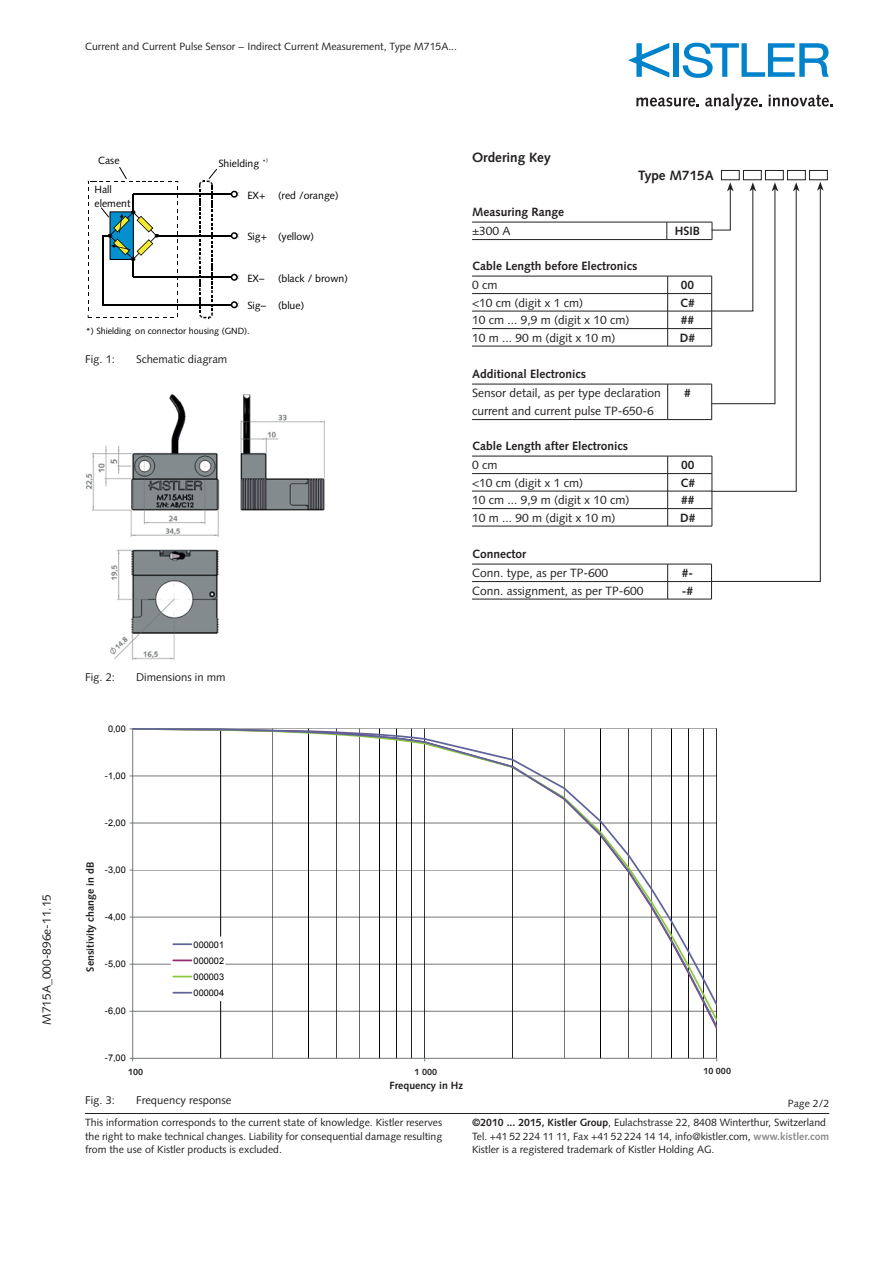
<style>
.page{position:relative;width:893px;height:1263px;background:#fff}
.page>*{position:absolute;margin:0;border:0;box-sizing:border-box;transform-origin:0 0}
.t1{font:700 13.5px "Syntax LT Std";color:#231f20}
.t2{font:12px/18px "Syntax LT Std";color:#231f20}
.t3{font:700 12px "Syntax LT Std";color:#231f20}
.t4{font:11.25px "Syntax LT Std";color:#231f20}
.t5{font:10.5px/13.5px "Syntax LT Std";color:#231f20}
.t6{font:10.5px/13.6px "Syntax LT Std";color:#000}
.t7{font:700 10.5px "Syntax LT Std";color:#231f20}
.t8{font:9.15px/16.2px "Arial";color:#000;text-align:justify}
.t9{font:9px "Syntax LT Std";color:#000}
.t10{font:700 9px "Syntax LT Std";color:#231f20}
.s1{font-weight:700}
.s2{font-weight:700;color:#8a8c8e}
</style>
<div class="page">
<hr style="left:85px;top:1113px;width:744px;height:1px;background:#231f20">
<div style="left:673px;top:43px;width:6px;height:34px;background:#0083ca"></div>
<svg style="left:683px;top:43px;width:146px;height:35px"></svg>
<svg style="left:628px;top:43px;width:41px;height:35px"></svg>
<svg style="left:636px;top:98px;width:63px;height:9px"></svg>
<svg style="left:705px;top:94px;width:57px;height:16px"></svg>
<svg style="left:768px;top:95px;width:65px;height:12px"></svg>
<div style="left:721px;top:170px;width:18px;height:10px;border:1px solid #231f20"></div>
<div style="left:743px;top:170px;width:18px;height:10px;border:1px solid #231f20"></div>
<div style="left:765px;top:170px;width:18px;height:10px;border:1px solid #231f20"></div>
<div style="left:787px;top:170px;width:18px;height:10px;border:1px solid #231f20"></div>
<div style="left:809px;top:170px;width:18px;height:10px;border:1px solid #231f20"></div>
<hr style="left:667px;top:222px;width:45px;height:1px;background:#231f20">
<hr style="left:667px;top:239px;width:45px;height:1px;background:#231f20">
<svg style="left:666px;top:223px;width:1px;height:16px"></svg>
<hr style="left:472px;top:222px;width:195px;height:1px;background:#231f20">
<hr style="left:472px;top:239px;width:195px;height:1px;background:#231f20">
<hr style="left:668px;top:276px;width:44px;height:1px;background:#231f20">
<hr style="left:668px;top:293px;width:44px;height:1px;background:#231f20">
<hr style="left:668px;top:311px;width:44px;height:1px;background:#231f20">
<hr style="left:668px;top:328px;width:44px;height:1px;background:#231f20">
<hr style="left:668px;top:346px;width:44px;height:1px;background:#231f20">
<hr style="left:472px;top:276px;width:196px;height:1px;background:#231f20">
<hr style="left:472px;top:293px;width:196px;height:1px;background:#231f20">
<hr style="left:472px;top:311px;width:196px;height:1px;background:#231f20">
<hr style="left:472px;top:328px;width:196px;height:1px;background:#231f20">
<svg style="left:667px;top:276px;width:1px;height:70px"></svg>
<hr style="left:472px;top:346px;width:196px;height:1px;background:#231f20">
<hr style="left:668px;top:384px;width:44px;height:1px;background:#231f20">
<hr style="left:668px;top:419px;width:44px;height:1px;background:#231f20">
<hr style="left:472px;top:384px;width:196px;height:1px;background:#231f20">
<hr style="left:667px;top:384px;width:1px;height:36px;background:#231f20">
<hr style="left:472px;top:419px;width:196px;height:1px;background:#231f20">
<hr style="left:668px;top:456px;width:44px;height:1px;background:#231f20">
<hr style="left:668px;top:473px;width:44px;height:1px;background:#231f20">
<hr style="left:668px;top:491px;width:44px;height:1px;background:#231f20">
<hr style="left:668px;top:508px;width:44px;height:1px;background:#231f20">
<hr style="left:668px;top:526px;width:44px;height:1px;background:#231f20">
<hr style="left:472px;top:456px;width:196px;height:1px;background:#231f20">
<hr style="left:472px;top:473px;width:196px;height:1px;background:#231f20">
<hr style="left:472px;top:491px;width:196px;height:1px;background:#231f20">
<hr style="left:472px;top:508px;width:196px;height:1px;background:#231f20">
<svg style="left:667px;top:456px;width:1px;height:70px"></svg>
<hr style="left:472px;top:526px;width:196px;height:1px;background:#231f20">
<hr style="left:668px;top:564px;width:43px;height:1px;background:#231f20">
<svg style="left:711px;top:182px;width:112px;height:417px"></svg>
<hr style="left:668px;top:581px;width:43px;height:1px;background:#231f20">
<hr style="left:668px;top:599px;width:43px;height:1px;background:#231f20">
<hr style="left:472px;top:564px;width:196px;height:1px;background:#231f20">
<svg style="left:667px;top:564px;width:1px;height:35px"></svg>
<hr style="left:472px;top:581px;width:196px;height:1px;background:#231f20">
<hr style="left:472px;top:599px;width:196px;height:1px;background:#231f20">
<img style="left:85px;top:394px;width:240px;height:266px">
<svg style="left:231px;top:301px;width:8px;height:7px"></svg>
<hr style="left:158px;top:235px;width:74px;height:1px;background:#000001">
<hr style="left:133px;top:277px;width:99px;height:1px;background:#000001">
<hr style="left:103px;top:304px;width:129px;height:1px;background:#000001">
<svg style="left:231px;top:274px;width:8px;height:7px"></svg>
<svg style="left:231px;top:232px;width:8px;height:7px"></svg>
<svg style="left:231px;top:191px;width:8px;height:7px"></svg>
<svg style="left:199px;top:169px;width:18px;height:149px"></svg>
<svg style="left:88px;top:167px;width:91px;height:151px"></svg>
<hr style="left:133px;top:193px;width:98px;height:2px;background:#000001">
<svg style="left:129px;top:728px;width:589px;height:334px"></svg>
<p class="t5" style="left:85px;top:41px;width:374px">Current and Current Pulse Sensor − Indirect Current Measurement, Type M715A...</p>
<p class="t2" style="left:39px;top:1025px;width:132px;rotate:-90deg">M715A_000-896e-11.15</p>
<p class="t6" style="left:98px;top:155px;width:23px">Case</p>
<p class="t6" style="left:94px;top:183px;width:38px">Hall element</p>
<p class="t6" style="left:218px;top:157px;width:51px">Shielding <sup>*</sup><sup>)</sup></p>
<p class="t6" style="left:247px;top:189px;width:19px">EX+</p>
<p class="t6" style="left:278px;top:189px;width:62px">(red /orange)</p>
<p class="t6" style="left:247px;top:230px;width:21px">Sig+</p>
<p class="t6" style="left:278px;top:230px;width:38px">(yellow)</p>
<p class="t6" style="left:247px;top:272px;width:18px">EX–</p>
<p class="t6" style="left:247px;top:299px;width:20px">Sig–</p>
<p class="t9" style="left:86px;top:327px;width:165px">*) Shielding on connector housing (GND).</p>
<p class="t4" style="left:85px;top:354px;width:32px">Fig. 1:</p>
<p class="t4" style="left:136px;top:354px;width:93px">Schematic diagram</p>
<p class="t6" style="left:278px;top:272px;width:71px">(black / brown)</p>
<p class="t6" style="left:278px;top:299px;width:28px">(blue)</p>
<p class="t4" style="left:85px;top:672px;width:32px">Fig. 2:</p>
<p class="t4" style="left:136px;top:672px;width:91px">Dimensions in mm</p>
<p class="t8" style="left:108px;top:720px;width:19px">0,00</p>
<p class="t8" style="left:105px;top:767px;width:22px">-1,00</p>
<p class="t8" style="left:105px;top:815px;width:22px">-2,00</p>
<p class="t7" style="left:86px;top:972px;width:111px;rotate:-90deg">Sensitivity change in dB</p>
<p class="t8" style="left:105px;top:862px;width:22px">-3,00</p>
<p class="t8" style="left:105px;top:909px;width:22px">-4,00</p>
<p class="t8" style="left:105px;top:956px;width:22px">-5,00</p>
<p class="t8" style="left:105px;top:1003px;width:22px">-6,00</p>
<p class="t8" style="left:105px;top:1050px;width:22px">-7,00</p>
<p class="t8" style="left:194px;top:937px;width:32px">000001<br>000002<br>000003<br>000004</p>
<p class="t1" style="left:472px;top:152px;width:80px">Ordering Key</p>
<p class="t1" style="left:638px;top:170px;width:77px">Type M715A</p>
<p class="t3" style="left:472px;top:207px;width:94px">Measuring Range</p>
<p class="t2" style="left:472px;top:223px;width:40px">±300 A</p>
<p class="t3" style="left:675px;top:226px;width:27px">HSIB</p>
<p class="t3" style="left:472px;top:261px;width:167px">Cable Length before Electronics</p>
<p class="t2" style="left:472px;top:277px;width:27px">0 cm</p>
<p class="t3" style="left:681px;top:280px;width:15px">00</p>
<p class="t2" style="left:472px;top:295px;width:113px">&lt;10 cm (digit x 1 cm)</p>
<p class="t3" style="left:680px;top:298px;width:16px">C#</p>
<p class="t2" style="left:472px;top:312px;width:159px">10 cm ... 9,9 m (digit x 10 cm)</p>
<p class="t3" style="left:681px;top:315px;width:15px">##</p>
<p class="t2" style="left:472px;top:330px;width:145px">10 m ... 90 m (digit x 10 m)</p>
<p class="t3" style="left:680px;top:333px;width:17px">D#</p>
<p class="t3" style="left:472px;top:369px;width:116px">Additional Electronics</p>
<p class="t2" style="left:472px;top:385px;width:190px">Sensor detail, as per type decla ration current and current pulse TP-650-6</p>
<p class="t3" style="left:684px;top:388px;width:8px">#</p>
<p class="t3" style="left:472px;top:441px;width:157px">Cable Length after Electronics</p>
<p class="t2" style="left:472px;top:457px;width:27px">0 cm</p>
<p class="t3" style="left:681px;top:460px;width:15px">00</p>
<p class="t2" style="left:472px;top:475px;width:113px">&lt;10 cm (digit x 1 cm)</p>
<p class="t3" style="left:680px;top:478px;width:16px">C#</p>
<p class="t2" style="left:472px;top:492px;width:159px">10 cm ... 9,9 m (digit x 10 cm)</p>
<p class="t3" style="left:681px;top:495px;width:15px">##</p>
<p class="t2" style="left:472px;top:510px;width:145px">10 m ... 90 m (digit x 10 m)</p>
<p class="t3" style="left:680px;top:513px;width:17px">D#</p>
<p class="t3" style="left:472px;top:549px;width:56px">Connector</p>
<p class="t2" style="left:472px;top:565px;width:138px">Conn. type, as per TP-600</p>
<p class="t3" style="left:682px;top:568px;width:13px">#-</p>
<p class="t2" style="left:472px;top:583px;width:173px">Conn. assignment, as per TP-600</p>
<p class="t3" style="left:682px;top:586px;width:13px">-#</p>
<p class="t10" style="left:128px;top:1068px;width:17px">100</p>
<p class="t10" style="left:414px;top:1068px;width:24px">1 000</p>
<p class="t10" style="left:703px;top:1067px;width:29px">10 000</p>
<p class="t4" style="left:85px;top:1096px;width:32px">Fig. 3:</p>
<p class="t4" style="left:136px;top:1096px;width:97px">Frequency response</p>
<p class="t7" style="left:389px;top:1081px;width:75px">Frequency in Hz</p>
<p class="t5" style="left:85px;top:1117px;width:359px;text-align:justify">This information corresponds to the current state of knowledge. Kistler reserves the right to make technical changes. Liability for consequential damage resulting from the use of Kistler products is excluded.</p>
<p class="t5" style="left:788px;top:1097px;width:43px">Page 2/2</p>
<p class="t5" style="left:472px;top:1117px;width:359px"><span class="s1">©2010 ... 2015, Kistler Group</span>, Eulachstrasse 22, 8408 Winterthur, Switzerland<br>Tel. +41 52 224 11 11, Fax +41 52 224 14 14, info@kistler.com, <span class="s2">www.kistler.com<br></span>Kistler is a registered trademark of Kistler Holding AG.</p>
</div>
